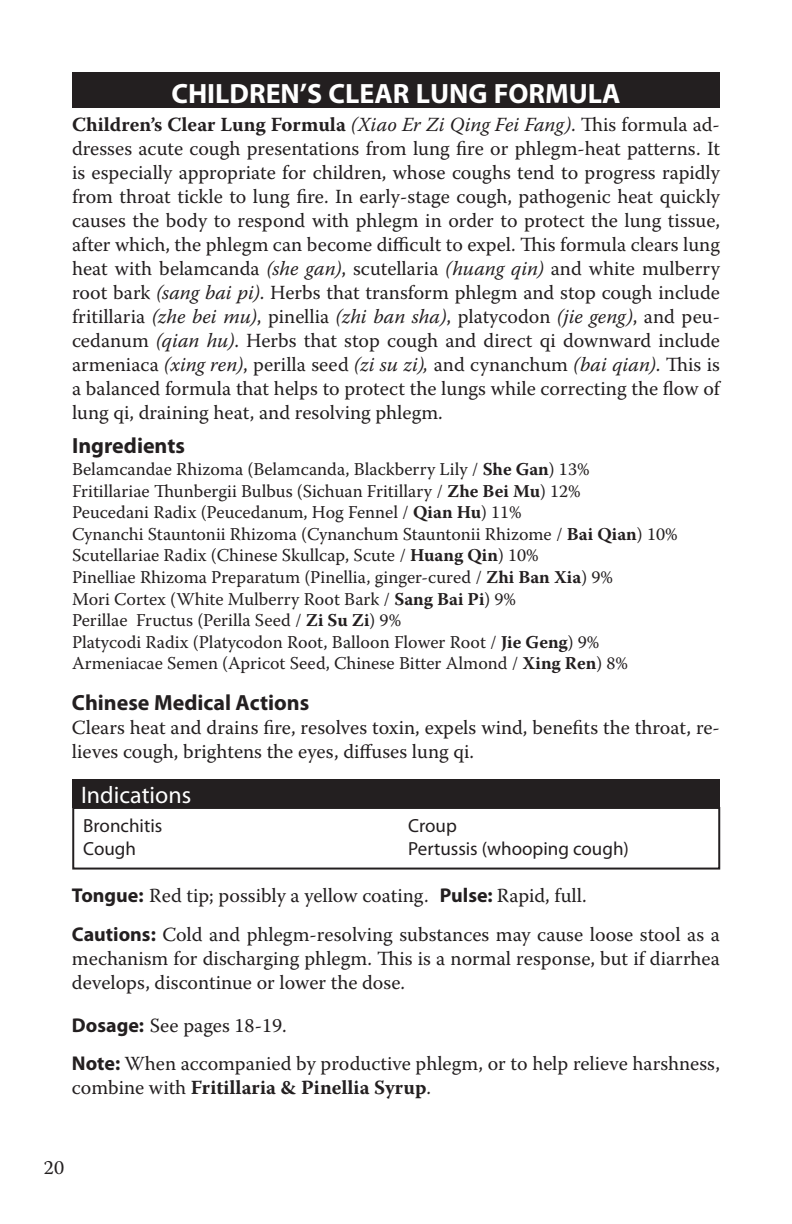
<style>
.page{position:relative;width:792px;height:1224px;background:#fff}
.page>*{position:absolute;margin:0;border:0;box-sizing:border-box;transform-origin:0 0}
.t1{font:700 28px "Myriad Pro";color:#fff}
.t2{font:24px "Myriad Pro";color:#fff}
.t3{font:700 22px "Myriad Pro";color:#231f20}
.t4{font:20px/24px "Warnock Pro";color:#231f20}
.t5{font:700 20px "Warnock Pro";color:#231f20}
.t6{font:19px/22.8px "Myriad Pro";color:#231f20}
.t7{font:18px/21.6px "Warnock Pro";color:#231f20}
.s1{font-weight:700}
.s2{font-style:italic}
.s3{font-family:"Myriad Pro";font-weight:700}
.s4{font-weight:400}
</style>
<div class="page">
<div style="left:72px;top:72px;width:648px;height:36px;background:#231f20"></div>
<div style="left:72px;top:807px;width:648px;height:63px;border:2px solid #231f20"></div>
<div style="left:72px;top:780px;width:648px;height:28px;background:#231f20"></div>
<h1 class="t1" style="left:171px;top:75px;width:451px">CHILDREN’S CLEAR LUNG FORMULA</h1>
<p class="t4" style="left:72px;top:112px;width:650px;text-align:justify"><span class="s1">Children’s Clear Lung Formula</span> <span class="s2">(Xiao Er Zi Qing Fei Fang)</span>. This formula ad&shy;dresses acute cough presentations from lung fire or phlegm-heat patterns. It is especially appropriate for children, whose coughs tend to progress rapidly from throat tickle to lung fire. In early-stage cough, pathogenic heat quickly causes the body to respond with phlegm in order to protect the lung tissue, after which, the phlegm can become difficult to expel. This formula clears lung heat with belamcanda <span class="s2">(she gan)</span>, scutellaria <span class="s2">(huang qin)</span> and white mulberry root bark <span class="s2">(sang bai pi)</span>. Herbs that transform phlegm and stop cough include fritillaria <span class="s2">(zhe bei mu)</span>, pinellia <span class="s2">(zhi ban sha)</span>, platycodon <span class="s2">(jie geng)</span>, and peu&shy;cedanum <span class="s2">(qian hu)</span>. Herbs that stop cough and direct qi downward include armeniaca <span class="s2">(xing ren)</span>, perilla seed <span class="s2">(zi su zi),</span> and cynanchum <span class="s2">(bai qian)</span>. This is a balanced formula that helps to protect the lungs while correcting the flow of lung qi, draining heat, and resolving phlegm.</p>
<p class="t3" style="left:72px;top:432px;width:115px">Ingredients</p>
<p class="t7" style="left:72px;top:458px;width:607px">Belamcandae Rhizoma (Belamcanda, Blackberry Lily / <span class="s1">She Gan</span>) 13%<br>Fritillariae Thunbergii Bulbus (Sichuan Fritillary / <span class="s1">Zhe Bei Mu</span>) 12%<br>Peucedani Radix (Peucedanum, Hog Fennel / <span class="s1">Qian Hu</span>) 11%<br>Cynanchi Stauntonii Rhizoma (Cynanchum Stauntonii Rhizome / <span class="s1">Bai Qian</span>) 10% Scutellariae Radix (Chinese Skullcap, Scute / <span class="s1">Huang Qin</span>) 10%<br>Pinelliae Rhizoma Preparatum (Pinellia, ginger-cured / <span class="s1">Zhi Ban Xia</span>) 9%<br>Mori Cortex (White Mulberry Root Bark / <span class="s1">Sang Bai Pi</span>) 9%<br>Perillae Fructus (Perilla Seed / <span class="s1">Zi Su Zi</span>) 9%<br>Platycodi Radix (Platycodon Root, Balloon Flower Root / <span class="s1">Jie Geng</span>) 9% Armeniacae Semen (Apricot Seed, Chinese Bitter Almond / <span class="s1">Xing Ren</span>) 8%</p>
<p class="t3" style="left:72px;top:689px;width:239px">Chinese Medical Actions</p>
<p class="t4" style="left:72px;top:715px;width:649px">Clears heat and drains fire, resolves toxin, expels wind, benefits the throat, re&shy;lieves cough, brightens the eyes, diffuses lung qi.</p>
<p class="t2" style="left:81px;top:780px;width:112px">Indications</p>
<p class="t6" style="left:83px;top:814px;width:81px">Bronchitis<br>Cough</p>
<p class="t6" style="left:408px;top:814px;width:222px">Croup<br>Pertussis (whooping cough)</p>
<p class="t4" style="left:72px;top:876px;width:649px;line-height:38.4px"><span class="s3">Tongue:</span> Red tip; possibly a yellow coating. <span class="s3">Pulse:</span> Rapid, full.<br><span class="s3">Cautions:</span> Cold and phlegm-resolving substances may cause loose stool as a</p>
<p class="t4" style="left:72px;top:946px;width:649px">mechanism for discharging phlegm. This is a normal response, but if diarrhea develops, discontinue or lower the dose.</p>
<p class="t4" style="left:72px;top:1006px;width:650px;line-height:38.4px"><span class="s3">Dosage:</span> See pages 18-19.<br><span class="s3">Note:</span> When accompanied by productive phlegm, or to help relieve harshness,</p>
<p class="t5" style="left:72px;top:1076px;width:361px"><span class="s4">combine with</span> Fritillaria &amp; Pinellia Syrup<span class="s4">.</span></p>
<p class="t4" style="left:44px;top:1155px;width:22px">20</p>
</div>
